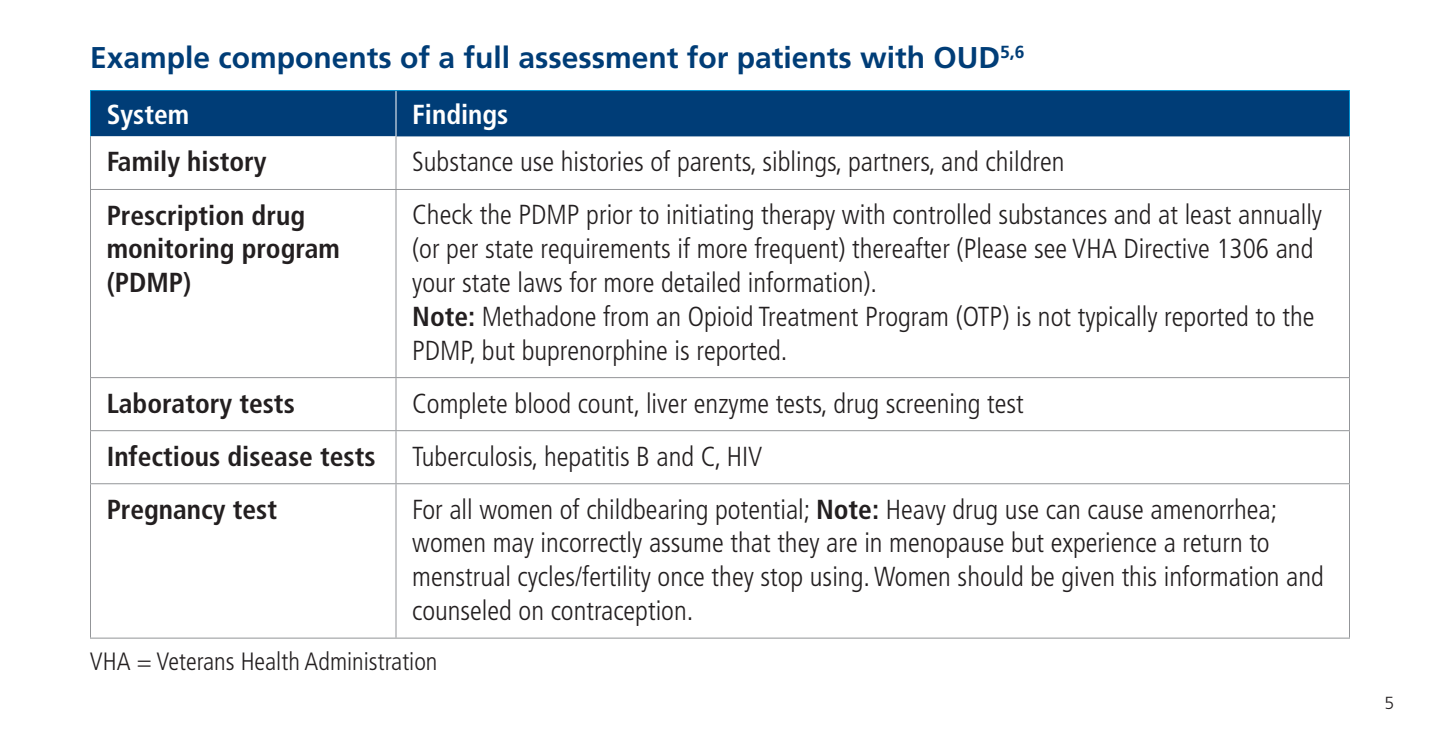
<style>
.page{position:relative;width:1440px;height:743px;background:#fff}
.page>*{position:absolute;margin:0;border:0;box-sizing:border-box;transform-origin:0 0}
.t1{font:700 30px "Frutiger";color:#003d77}
.t2{font:300 condensed 27.5px/33.8px "Frutiger";color:#231f20}
.t3{font:700 condensed 27.5px/33.8px "Frutiger";color:#231f20}
.t4{font:700 condensed 27.5px "Frutiger";color:#fff}
.t5{font:300 condensed 25px "Frutiger";color:#231f20}
.t6{font:300 17.5px "Frutiger";color:#231f20}
.s1{font-weight:700}
</style>
<div class="page">
<div style="left:91px;top:91px;width:1258px;height:45px;background:#003d77"></div>
<svg style="left:91px;top:136px;width:304px;height:349px"></svg>
<hr style="left:90px;top:90px;width:306px;height:1px;background:#0091d1">
<hr style="left:90px;top:91px;width:1px;height:45px;background:#0091d1">
<hr style="left:396px;top:90px;width:954px;height:1px;background:#0091d1">
<hr style="left:1349px;top:91px;width:1px;height:45px;background:#0091d1">
<hr style="left:395px;top:91px;width:1px;height:45px;background:#fff">
<hr style="left:90px;top:136px;width:1px;height:53px;background:#939598">
<hr style="left:395px;top:136px;width:1px;height:53px;background:#939598">
<hr style="left:1349px;top:136px;width:1px;height:53px;background:#939598">
<hr style="left:90px;top:189px;width:306px;height:1px;background:#939598">
<hr style="left:90px;top:190px;width:1px;height:187px;background:#939598">
<hr style="left:396px;top:189px;width:954px;height:1px;background:#939598">
<hr style="left:395px;top:190px;width:1px;height:187px;background:#939598">
<hr style="left:1349px;top:190px;width:1px;height:187px;background:#939598">
<hr style="left:90px;top:377px;width:306px;height:1px;background:#939598">
<hr style="left:90px;top:378px;width:1px;height:52px;background:#939598">
<hr style="left:396px;top:377px;width:954px;height:1px;background:#939598">
<hr style="left:395px;top:378px;width:1px;height:52px;background:#939598">
<hr style="left:1349px;top:378px;width:1px;height:52px;background:#939598">
<hr style="left:90px;top:430px;width:306px;height:1px;background:#939598">
<hr style="left:90px;top:431px;width:1px;height:52px;background:#939598">
<hr style="left:396px;top:430px;width:954px;height:1px;background:#939598">
<hr style="left:395px;top:431px;width:1px;height:52px;background:#939598">
<hr style="left:1349px;top:431px;width:1px;height:52px;background:#939598">
<hr style="left:90px;top:483px;width:306px;height:1px;background:#939598">
<hr style="left:90px;top:484px;width:1px;height:153px;background:#939598">
<hr style="left:396px;top:483px;width:954px;height:1px;background:#939598">
<hr style="left:395px;top:484px;width:1px;height:153px;background:#939598">
<hr style="left:1349px;top:484px;width:1px;height:153px;background:#939598">
<hr style="left:90px;top:637px;width:306px;height:1px;background:#939598">
<hr style="left:396px;top:637px;width:954px;height:1px;background:#939598">
<p class="t1" style="left:90px;top:39px;width:936px">Example components of a full assessment for patients with OUD<sup>5,6</sup></p>
<p class="t4" style="left:107px;top:98px;width:84px">System</p>
<p class="t4" style="left:412px;top:98px;width:98px">Findings</p>
<p class="t3" style="left:107px;top:145px;width:162px">Family history</p>
<p class="t2" style="left:412px;top:145px;width:654px">Substance use histories of parents, siblings, partners, and children</p>
<p class="t3" style="left:107px;top:198px;width:235px">Prescription drug monitoring program (PDMP)</p>
<p class="t2" style="left:412px;top:198px;width:911px">Check the PDMP prior to initiating therapy with controlled substances and at least annually (or per state requirements if more frequent) thereafter (Please see VHA Directive 1306 and your state laws for more detailed information).<br><span class="s1">Note:</span> Methadone from an Opioid Treatment Program (OTP) is not typically reported to the PDMP, but buprenorphine is reported.</p>
<p class="t3" style="left:107px;top:386px;width:190px">Laboratory tests</p>
<p class="t2" style="left:412px;top:386px;width:613px">Complete blood count, liver enzyme tests, drug screening test</p>
<p class="t3" style="left:107px;top:439px;width:270px">Infectious disease tests</p>
<p class="t2" style="left:412px;top:439px;width:352px">Tuberculosis, hepatitis B and C, HIV</p>
<p class="t3" style="left:107px;top:492px;width:172px">Pregnancy test</p>
<p class="t2" style="left:412px;top:492px;width:913px">For all women of childbearing potential; <span class="s1">Note:</span> Heavy drug use can cause amenorrhea; women may incorrectly assume that they are in menopause but experience a return to menstrual cycles/fertility once they stop using. Women should be given this information and counseled on contraception.</p>
<p class="t5" style="left:90px;top:647px;width:349px">VHA = Veterans Health Administration</p>
<p class="t6" style="left:1384px;top:693px;width:11px">5</p>
</div>
